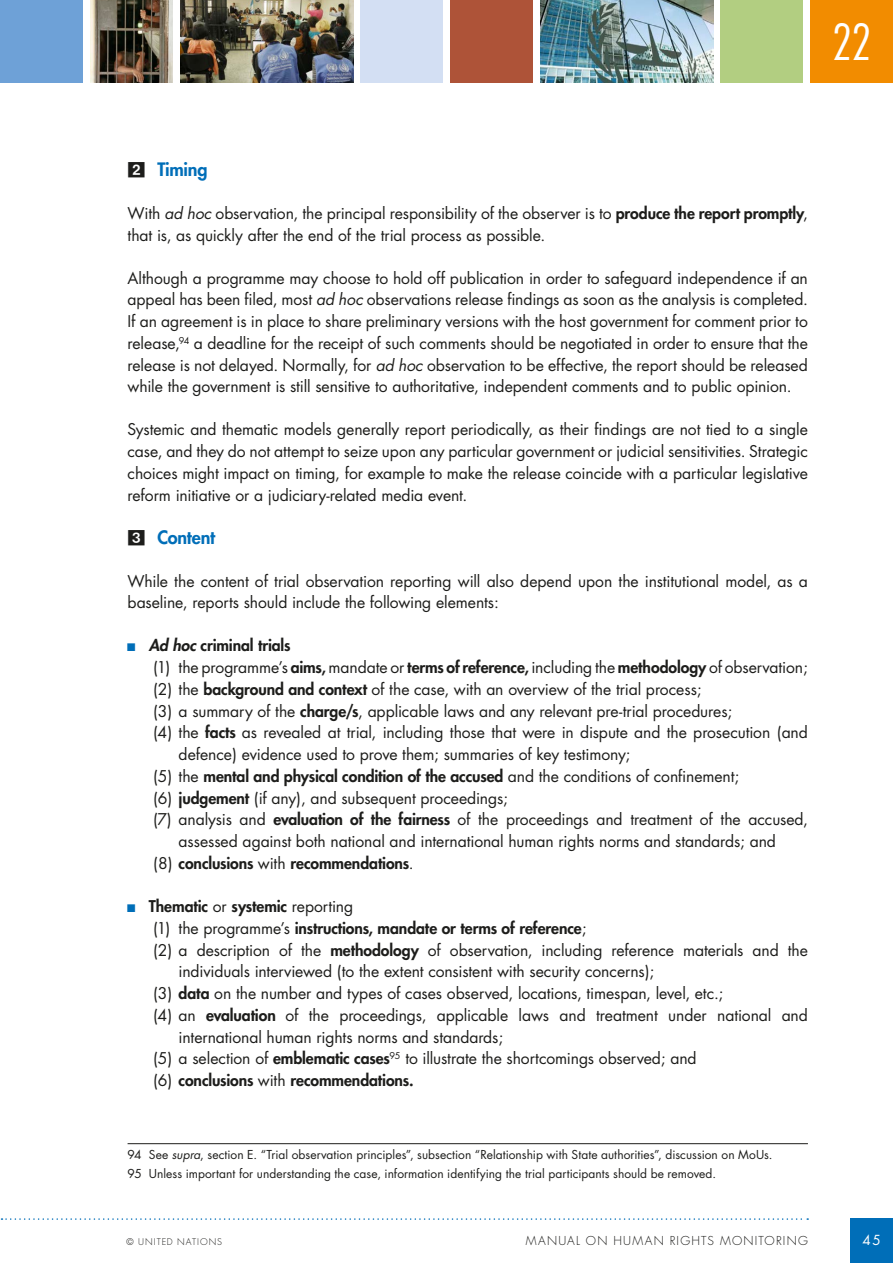
<style>
.page{position:relative;width:893px;height:1263px;background:#fff}
.page>*{position:absolute;margin:0;border:0;box-sizing:border-box;transform-origin:0 0}
.t1{font:300 condensed 48.45px "Futura";color:#fff}
.t2{font:800 18px "Futura";letter-spacing:-.02em;color:#006eb8}
.t3{font:15.75px/21.8px "Futura";letter-spacing:-.005em;color:#1d1d1b}
.t4{font:800 15.75px "Futura";letter-spacing:-.005em;color:#1d1d1b}
.t5{font:13.5px "Futura";color:#fff}
.t6{font:12px/19.2px "Futura";letter-spacing:.005em;color:#1d1d1b}
.t7{font:300 12px "Futura";letter-spacing:.1em;color:#1d1d1b}
.t8{font:300 9px "Futura";letter-spacing:.11em;color:#1d1d1b}
.s1{font-family:"Bundesbahn Pi One";font-weight:400;color:#1d1d1b}
.s2{font-style:italic}
.s3{font-weight:800}
.s4{font-weight:400}
</style>
<div class="page">
<div style="left:850px;top:1218px;width:43px;height:45px;background:#006eb8"></div>
<svg style="left:2px;top:1218px;width:806px;height:2px"></svg>
<div style="left:810px;top:0;width:83px;height:83px;background:#f28c00"></div>
<div style="left:451px;top:0;width:82px;height:83px;background:#ae5338"></div>
<img style="left:180px;top:0;width:173px;height:83px">
<img style="left:541px;top:0;width:172px;height:83px">
<div style="left:720px;top:0;width:83px;height:83px;background:#b2ce81"></div>
<div style="left:360px;top:0;width:83px;height:83px;background:#d3dff3"></div>
<img style="left:90px;top:0;width:83px;height:83px">
<div style="left:0;top:0;width:83px;height:83px;background:#6ea1d7"></div>
<hr style="left:128px;top:1143px;width:680px;height:1px;background:#1d1d1b">
<h1 class="t1" style="left:832px;top:14px;width:41px">22</h1>
<p class="t2" style="left:128px;top:158px;width:81px"><span class="s1">2</span> Timing</p>
<p class="t3" style="left:128px;top:202px;width:682px">With <span class="s2">ad hoc</span> observation, the principal responsibility of the observer is to <span class="s3">produce the report promptly</span>, that is, as quickly after the end of the trial process as possible.</p>
<p class="t3" style="left:128px;top:267px;width:682px;text-align:justify">Although a programme may choose to hold off publication in order to safeguard independence if an appeal has been filed, most <span class="s2">ad hoc</span> observations release findings as soon as the analysis is completed.<br>If an agreement is in place to share preliminary versions with the host government for comment prior to release,<sup>94</sup> a deadline for the receipt of such comments should be negotiated in order to ensure that the release is not delayed. Normally, for <span class="s2">ad hoc</span> observation to be effective, the report should be released while the government is still sensitive to authoritative, independent comments and to public opinion.</p>
<p class="t3" style="left:128px;top:419px;width:682px;text-align:justify">Systemic and thematic models generally report periodically, as their findings are not tied to a single case, and they do not attempt to seize upon any particular government or judicial sensitivities. Strategic choices might impact on timing, for example to make the release coincide with a particular legislative reform initiative or a judiciary-related media event.</p>
<p class="t2" style="left:128px;top:526px;width:89px"><span class="s1">3</span> Content</p>
<p class="t3" style="left:128px;top:570px;width:682px">While the content of trial observation reporting will also depend upon the institutional model, as a baseline, reports should include the following elements:</p>
<p class="t4" style="left:149px;top:636px;width:143px"><span class="s2">Ad hoc</span> criminal trials</p>
<p class="t3" style="left:153px;top:657px;width:656px">(1) the programme’s <span class="s3">aims,</span> mandate or <span class="s3">terms of reference,</span> including the <span class="s3">methodology</span> of observation;</p>
<p class="t3" style="left:153px;top:678px;width:550px">(2) the <span class="s3">background and context</span> of the case, with an overview of the trial process;</p>
<p class="t3" style="left:153px;top:700px;width:581px">(3) a summary of the <span class="s3">charge/s</span>, applicable laws and any relevant pre-trial procedures;</p>
<p class="t3" style="left:153px;top:722px;width:656px">(4) the <span class="s3">facts</span> as revealed at trial, including those that were in dispute and the prosecution (and</p>
<p class="t3" style="left:179px;top:744px;width:453px">defence) evidence used to prove them; summaries of key testimony;</p>
<p class="t4" style="left:153px;top:766px;width:588px"><span class="s4">(5) the</span> mental and physical condition of the accused <span class="s4">and the conditions of confinement;</span></p>
<p class="t3" style="left:153px;top:787px;width:356px">(6) <span class="s3">judgement</span> (if any), and subsequent proceedings;</p>
<p class="t3" style="left:153px;top:809px;width:656px">(7) analysis and <span class="s3">evaluation of the fairness</span> of the proceedings and treatment of the accused,</p>
<p class="t3" style="left:179px;top:831px;width:599px">assessed against both national and international human rights norms and standards; and</p>
<p class="t4" style="left:153px;top:853px;width:262px"><span class="s4">(8)</span> conclusions <span class="s4">with</span> recommendations<span class="s4">.</span></p>
<p class="t4" style="left:149px;top:896px;width:206px">Thematic <span class="s4">or</span> systemic <span class="s4">reporting</span></p>
<p class="t4" style="left:153px;top:918px;width:435px"><span class="s4">(1) the programme’s</span> instructions, mandate or terms of reference<span class="s4">;</span></p>
<p class="t3" style="left:153px;top:939px;width:656px">(2) a description of the <span class="s3">methodology</span> of observation, including reference materials and the</p>
<p class="t3" style="left:179px;top:961px;width:477px">individuals interviewed (to the extent consistent with security concerns);</p>
<p class="t3" style="left:153px;top:982px;width:572px">(3) <span class="s3">data</span> on the number and types of cases observed, locations, timespan, level, etc.;</p>
<p class="t3" style="left:153px;top:1004px;width:656px">(4) an <span class="s3">evaluation</span> of the proceedings, applicable laws and treatment under national and</p>
<p class="t3" style="left:179px;top:1026px;width:326px">international human rights norms and standards;</p>
<p class="t3" style="left:153px;top:1048px;width:545px">(5) a selection of <span class="s3">emblematic cases</span><sup>95</sup> to illustrate the shortcomings observed; and</p>
<p class="t4" style="left:153px;top:1070px;width:262px"><span class="s4">(6)</span> conclusions <span class="s4">with</span> recommendations.</p>
<p class="t6" style="left:128px;top:1145px;width:647px">94 See <span class="s2">supra</span>, section E. “Trial observation principles”, subsection “Relationship with State authorities”, discussion on MoUs.<br>95 Unless important for understanding the case, information identifying the trial participants should be removed.</p>
<p class="t8" style="left:127px;top:1236px;width:97px">© UNITED NATIONS</p>
<p class="t7" style="left:526px;top:1233px;width:284px">MANUAL ON HUMAN RIGHTS MONITORING</p>
<p class="t5" style="left:863px;top:1231px;width:20px">45</p>
</div>
